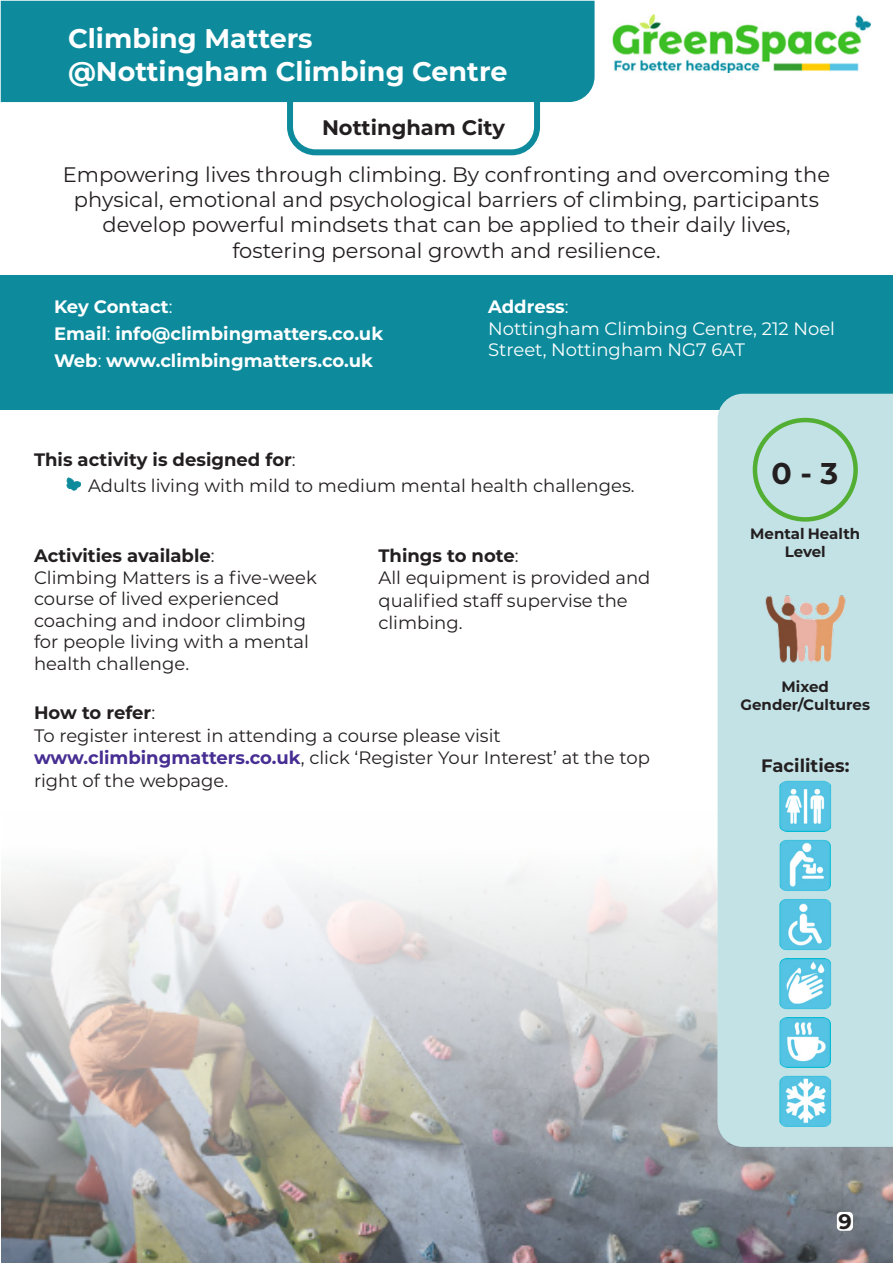
<style>
.page{position:relative;width:893px;height:1263px;background:#fff}
.page>*{position:absolute;margin:0;border:0;box-sizing:border-box;transform-origin:0 0}
.heading{font:700 30px "Montserrat";color:#231f20}
.Provider_title{font:700 27px "Montserrat";color:#fff}
.t1{font:21px/25.2px "Montserrat";color:#231f20;text-align:center}
.heading-2{font:700 21px "Montserrat";color:#231f20}
.t2{font:18px/21.6px "Montserrat";color:#231f20}
.heading-3{font:700 18px "Montserrat";color:#231f20}
.t3{font:700 18px "Montserrat";color:#fff}
.t4{font:18px/21.6px "Montserrat";color:#fff}
.heading-4{font:700 15px "Montserrat";color:#231f20}
.s1{font-weight:400}
.s2{font-weight:700;color:#472e93}
</style>
<div class="page">
<div style="left:0;top:275px;width:893px;height:135px;background:#0d8b9c"></div>
<img style="left:1px;top:812px;width:892px;height:451px">
<img style="left:612px;top:15px;width:259px;height:57px">
<div style="left:718px;top:394px;width:175px;height:753px;background:#c3e2e6"></div>
<img style="left:779px;top:1076px;width:52px;height:51px">
<img style="left:780px;top:1017px;width:51px;height:51px">
<img style="left:779px;top:781px;width:52px;height:51px">
<img style="left:780px;top:840px;width:51px;height:51px">
<img style="left:779px;top:899px;width:52px;height:51px">
<img style="left:779px;top:958px;width:52px;height:51px">
<div style="left:753px;top:418px;width:105px;height:104px;border:4px solid #53af33;border-radius:50%"></div>
<img style="left:764px;top:588px;width:82px;height:82px">
<svg style="left:67px;top:478px;width:14px;height:12px"></svg>
<div style="left:1px;top:1px;width:594px;height:101px;background:#0d8b9c"></div>
<div style="left:287px;top:62px;width:253px;height:93px;border:6px solid #0d8b9c;border-radius:26px"></div>
<div style="left:837px;top:1212px;width:16px;height:19px;background:#fff;border-radius:4px"></div>
<p class="Provider_title" style="left:68px;top:19px;width:246px">Climbing Matters</p>
<p class="Provider_title" style="left:68px;top:52px;width:441px">@Nottingham Climbing Centre</p>
<p class="heading-2" style="left:322px;top:112px;width:185px">Nottingham City</p>
<p class="t1" style="left:63px;top:161px;width:769px">Empowering lives through climbing. By confronting and overcoming the physical, emotional and psychological barriers of climbing, participants develop powerful mindsets that can be applied to their daily lives, fostering personal growth and resilience.</p>
<p class="t3" style="left:488px;top:294px;width:82px">Address<span class="s1">:</span></p>
<p class="t4" style="left:488px;top:317px;width:348px">Nottingham Climbing Centre, 212 Noel<br>Street, Nottingham NG7 6AT</p>
<p class="t3" style="left:54px;top:294px;width:120px">Key Contact<span class="s1">:</span></p>
<p class="t3" style="left:54px;top:321px;width:331px">Email<span class="s1">:</span> info@climbingmatters.co.uk</p>
<p class="t3" style="left:54px;top:348px;width:321px">Web<span class="s1">:</span> www.climbingmatters.co.uk</p>
<p class="heading-3" style="left:34px;top:447px;width:263px">This activity is designed for<span class="s1">:</span></p>
<p class="t2" style="left:88px;top:474px;width:548px">Adults living with mild to medium mental health challenges.</p>
<p class="heading-3" style="left:34px;top:543px;width:182px">Activities available<span class="s1">:</span></p>
<p class="t2" style="left:34px;top:566px;width:284px">Climbing Matters is a five-week course of lived experienced coaching and indoor climbing for people living with a mental health challenge.</p>
<p class="heading-3" style="left:378px;top:543px;width:142px">Things to note<span class="s1">:</span></p>
<p class="t2" style="left:378px;top:566px;width:273px;line-height:22.5px">All equipment is provided and qualified staff supervise the climbing.</p>
<p class="heading-3" style="left:34px;top:700px;width:123px">How to refer<span class="s1">:</span></p>
<p class="t2" style="left:34px;top:724px;width:468px">To register interest in attending a course please visit</p>
<p class="t2" style="left:34px;top:746px;width:617px;line-height:22.5px"><span class="s2">www.climbingmatters.co.uk</span>, click ‘Register Your Interest’ at the top right of the webpage.</p>
<p class="heading" style="left:772px;top:452px;width:68px">0 - 3</p>
<p class="heading-4" style="left:750px;top:522px;width:112px">Mental Health</p>
<p class="heading-4" style="left:785px;top:540px;width:43px">Level</p>
<p class="heading-4" style="left:782px;top:676px;width:49px">Mixed</p>
<p class="heading-4" style="left:741px;top:694px;width:131px">Gender/Cultures</p>
<p class="heading-3" style="left:761px;top:752px;width:90px">Facilities:</p>
<p class="heading-2" style="left:838px;top:1207px;width:15px">9</p>
</div>
